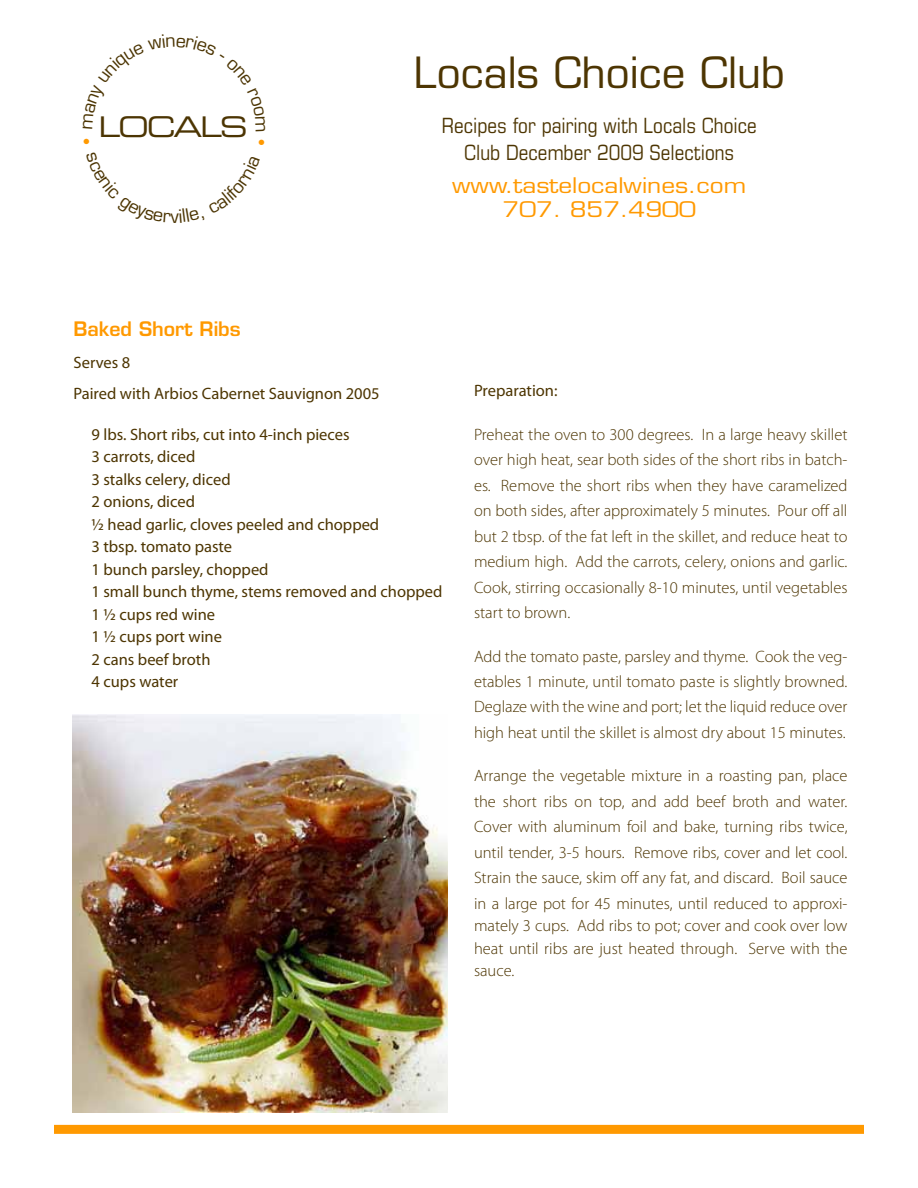
<style>
.page{position:relative;width:918px;height:1188px;background:#fff}
.page>*{position:absolute;margin:0;border:0;box-sizing:border-box;transform-origin:0 0}
.t1{font:42px "Eurostile";color:#4d3502}
.t2{font:28.5px "Eurostile Extended Two";letter-spacing:-.075em;color:#4c3503}
.t3{font:condensed 21px/27px "Eurostile";color:#4d3502;text-align:center}
.t4{font:21px/24px "Eurostile";color:#f90;text-align:center;scale:1.16 1}
.t5{font:600 19.5px "Eurostile";color:#f90}
.t6{font:300 16.5px/25.5px "Myriad Pro";color:#4d3502;text-align:justify}
.t7{font:16.5px/22.5px "Myriad Pro";color:#4d3502}
</style>
<div class="page">
<div style="left:54px;top:1125px;width:810px;height:9px;background:#f90"></div>
<img style="left:72px;top:714px;width:375px;height:398px">
<h2 class="t2" style="left:98px;top:107px;width:151px">LOCALS</h2>
<h1 class="t1" style="left:413px;top:47px;width:373px">Locals Choice Club</h1>
<p class="t3" style="left:442px;top:111px;width:317px">Recipes for pairing with Locals Choice<br>Club December 2009 Selections</p>
<p class="t4" style="left:452px;top:173px;width:255px">www.tastelocalwines.com<br>707. 857.4900</p>
<p class="t5" style="left:74px;top:317px;width:169px">Baked Short Ribs</p>
<p class="t7" style="left:74px;top:347px;width:308px;line-height:31.5px">Serves 8<br>Paired with Arbios Cabernet Sauvignon 2005</p>
<p class="t7" style="left:92px;top:423px;width:352px">9 lbs. Short ribs, cut into 4-inch pieces<br>3 carrots, diced<br>3 stalks celery, diced<br>2 onions, diced<br>½ head garlic, cloves peeled and chopped<br>3 tbsp. tomato paste<br>1 bunch parsley, chopped<br>1 small bunch thyme, stems removed and chopped<br>1 ½ cups red wine<br>1 ½ cups port wine<br>2 cans beef broth<br>4 cups water</p>
<p class="t7" style="left:474px;top:380px;width:85px">Preparation:</p>
<p class="t6" style="left:474px;top:422px;width:375px">Preheat the oven to 300 degrees. In a large heavy skillet over high heat, sear both sides of the short ribs in batch&shy;es. Remove the short ribs when they have caramelized on both sides, after approximately 5 minutes. Pour off all but 2 tbsp. of the fat left in the skillet, and reduce heat to medium high. Add the carrots, celery, onions and garlic.<br>Cook, stirring occasionally 8-10 minutes, until vegetables start to brown.</p>
<p class="t6" style="left:474px;top:644px;width:375px">Add the tomato paste, parsley and thyme. Cook the veg&shy;etables 1 minute, until tomato paste is slightly browned.<br>Deglaze with the wine and port; let the liquid reduce over high heat until the skillet is almost dry about 15 minutes.</p>
<p class="t6" style="left:474px;top:764px;width:375px">Arrange the vegetable mixture in a roasting pan, place the short ribs on top, and add beef broth and water.<br>Cover with aluminum foil and bake, turning ribs twice, until tender, 3-5 hours. Remove ribs, cover and let cool.<br>Strain the sauce, skim off any fat, and discard. Boil sauce in a large pot for 45 minutes, until reduced to approxi-</p>
<p class="t6" style="left:474px;top:915px;width:375px;line-height:22.5px">mately 3 cups. Add ribs to pot; cover and cook over low heat until ribs are just heated through. Serve with the sauce.</p>
</div>
